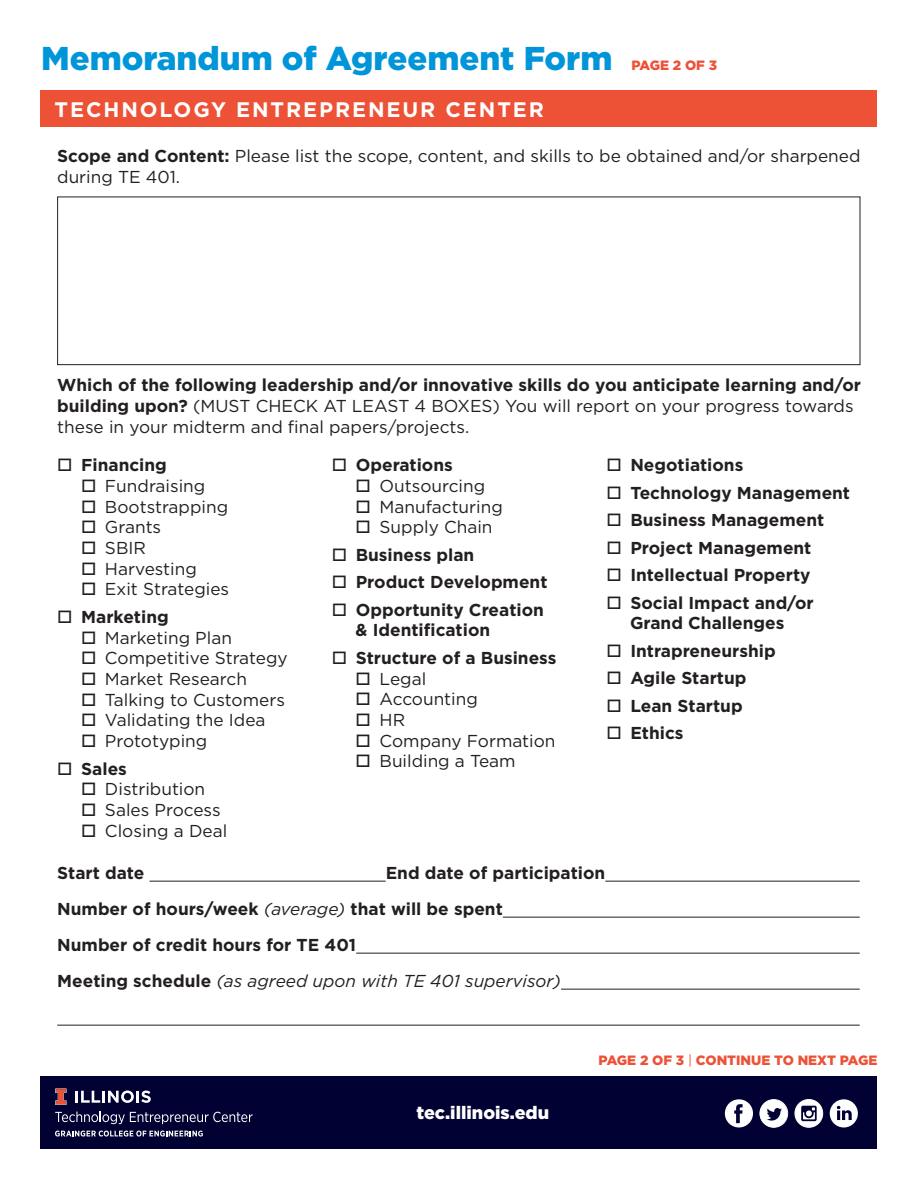
<style>
.page{position:relative;width:918px;height:1188px;background:#fff}
.page>*{position:absolute;margin:0;border:0;box-sizing:border-box;transform-origin:0 0}
.t1{font:900 33px "Gotham";color:#0095d9}
.t2{font:700 21px "Gotham";letter-spacing:.09em;color:#fff}
.t3{font:900 18px "Gotham";color:#fff}
.t4{font:17.25px/20.7px "Gotham";color:#231f20}
.t5{font:700 17.25px "Gotham";color:#231f20}
.t6{font:italic 17.25px "Gotham";color:#231f20}
.t7{font:900 13.5px "Gotham";color:#ed5136}
.s1{font-weight:700}
.s2{font-weight:400;font-style:italic}
.s3{font-weight:700;font-style:normal}
.s4{font-weight:400}
</style>
<div class="page">
<div style="left:40px;top:90px;width:838px;height:37px;background:#ed5136"></div>
<div style="left:40px;top:1076px;width:838px;height:73px;background:#000032"></div>
<svg style="left:75px;top:1091px;width:76px;height:12px"></svg>
<svg style="left:55px;top:1089px;width:12px;height:16px"></svg>
<svg style="left:55px;top:1112px;width:198px;height:12px"></svg>
<svg style="left:55px;top:1131px;width:148px;height:6px"></svg>
<svg style="left:795px;top:1100px;width:28px;height:27px"></svg>
<div style="left:795px;top:1099px;width:28px;height:28px;border:1px solid #fff;border-radius:50%"></div>
<svg style="left:830px;top:1099px;width:28px;height:29px"></svg>
<svg style="left:725px;top:1099px;width:28px;height:29px"></svg>
<svg style="left:760px;top:1100px;width:27px;height:27px"></svg>
<div style="left:760px;top:1099px;width:28px;height:29px;border:1px solid #fff;border-radius:50%"></div>
<div style="left:57px;top:197px;width:803px;height:168px;border:1px solid #231f20"></div>
<hr style="left:150px;top:881px;width:236px;height:1px;background:#231f20">
<hr style="left:605px;top:881px;width:255px;height:1px;background:#231f20">
<hr style="left:503px;top:917px;width:357px;height:1px;background:#231f20">
<hr style="left:356px;top:953px;width:504px;height:1px;background:#231f20">
<hr style="left:561px;top:989px;width:299px;height:1px;background:#231f20">
<hr style="left:57px;top:1025px;width:803px;height:1px;background:#231f20">
<p class="t1" style="left:41px;top:36px;width:573px">Memorandum of Agreement Form</p>
<p class="t2" style="left:55px;top:95px;width:491px">TECHNOLOGY ENTREPRENEUR CENTER</p>
<p class="t7" style="left:632px;top:56px;width:87px">PAGE 2 OF 3</p>
<p class="t4" style="left:57px;top:145px;width:805px"><span class="s1">Scope and Content:</span> Please list the scope, content, and skills to be obtained and/or sharpened during TE 401.</p>
<p class="t4" style="left:57px;top:375px;width:805px"><span class="s1">Which of the following leadership and/or innovative skills do you anticipate learning and/or building upon?</span> (MUST CHECK AT LEAST 4 BOXES) You will report on your progress towards these in your midterm and final papers/projects.</p>
<p class="t5" style="left:57px;top:454px;width:111px">□ Financing</p>
<p class="t4" style="left:81px;top:475px;width:126px">□ Fundraising</p>
<p class="t4" style="left:81px;top:496px;width:149px">□ Bootstrapping</p>
<p class="t4" style="left:81px;top:517px;width:82px">□ Grants</p>
<p class="t4" style="left:81px;top:537px;width:66px">□ SBIR</p>
<p class="t4" style="left:81px;top:558px;width:117px">□ Harvesting</p>
<p class="t4" style="left:81px;top:579px;width:150px">□ Exit Strategies</p>
<p class="t5" style="left:57px;top:605px;width:113px">□ Marketing</p>
<p class="t4" style="left:81px;top:627px;width:152px">□ Marketing Plan</p>
<p class="t4" style="left:81px;top:648px;width:208px">□ Competitive Strategy</p>
<p class="t4" style="left:81px;top:668px;width:168px">□ Market Research</p>
<p class="t4" style="left:81px;top:689px;width:205px">□ Talking to Customers</p>
<p class="t4" style="left:81px;top:710px;width:186px">□ Validating the Idea</p>
<p class="t4" style="left:81px;top:730px;width:128px">□ Prototyping</p>
<p class="t5" style="left:57px;top:757px;width:71px">□ Sales</p>
<p class="t4" style="left:81px;top:778px;width:126px">□ Distribution</p>
<p class="t4" style="left:81px;top:799px;width:141px">□ Sales Process</p>
<p class="t4" style="left:81px;top:820px;width:148px">□ Closing a Deal</p>
<p class="t5" style="left:332px;top:454px;width:123px">□ Operations</p>
<p class="t4" style="left:356px;top:475px;width:131px">□ Outsourcing</p>
<p class="t4" style="left:356px;top:496px;width:149px">□ Manufacturing</p>
<p class="t4" style="left:356px;top:517px;width:139px">□ Supply Chain</p>
<p class="t5" style="left:332px;top:543px;width:144px">□ Business plan</p>
<p class="t5" style="left:332px;top:571px;width:217px">□ Product Development</p>
<p class="t5" style="left:332px;top:598px;width:214px">□ Opportunity Creation</p>
<p class="t5" style="left:356px;top:619px;width:136px">&amp; Identification</p>
<p class="t5" style="left:332px;top:646px;width:226px">□ Structure of a Business</p>
<p class="t4" style="left:356px;top:668px;width:72px">□ Legal</p>
<p class="t4" style="left:356px;top:688px;width:124px">□ Accounting</p>
<p class="t4" style="left:356px;top:709px;width:51px">□ HR</p>
<p class="t4" style="left:356px;top:730px;width:202px">□ Company Formation</p>
<p class="t4" style="left:356px;top:751px;width:162px">□ Building a Team</p>
<p class="t5" style="left:606px;top:454px;width:139px">□ Negotiations</p>
<p class="t5" style="left:606px;top:481px;width:245px">□ Technology Management</p>
<p class="t5" style="left:606px;top:509px;width:219px">□ Business Management</p>
<p class="t5" style="left:606px;top:536px;width:207px">□ Project Management</p>
<p class="t5" style="left:606px;top:564px;width:206px">□ Intellectual Property</p>
<p class="t5" style="left:606px;top:591px;width:209px">□ Social Impact and/or</p>
<p class="t5" style="left:630px;top:612px;width:156px">Grand Challenges</p>
<p class="t5" style="left:606px;top:639px;width:171px">□ Intrapreneurship</p>
<p class="t5" style="left:606px;top:667px;width:142px">□ Agile Startup</p>
<p class="t5" style="left:606px;top:694px;width:138px">□ Lean Startup</p>
<p class="t5" style="left:606px;top:722px;width:79px">□ Ethics</p>
<p class="t5" style="left:57px;top:862px;width:89px">Start date</p>
<p class="t5" style="left:386px;top:862px;width:221px">End date of participation</p>
<p class="t5" style="left:57px;top:898px;width:447px">Number of hours/week <span class="s2">(average)</span> that will be spent</p>
<p class="t5" style="left:57px;top:934px;width:300px">Number of credit hours for TE 401</p>
<p class="t6" style="left:57px;top:970px;width:505px"><span class="s3">Meeting schedule</span> (as agreed upon with TE 401 supervisor)</p>
<p class="t3" style="left:417px;top:1101px;width:134px">tec.illinois.edu</p>
<p class="t7" style="left:599px;top:1051px;width:280px">PAGE 2 OF 3 <span class="s4">|</span> CONTINUE TO NEXT PAGE</p>
</div>
